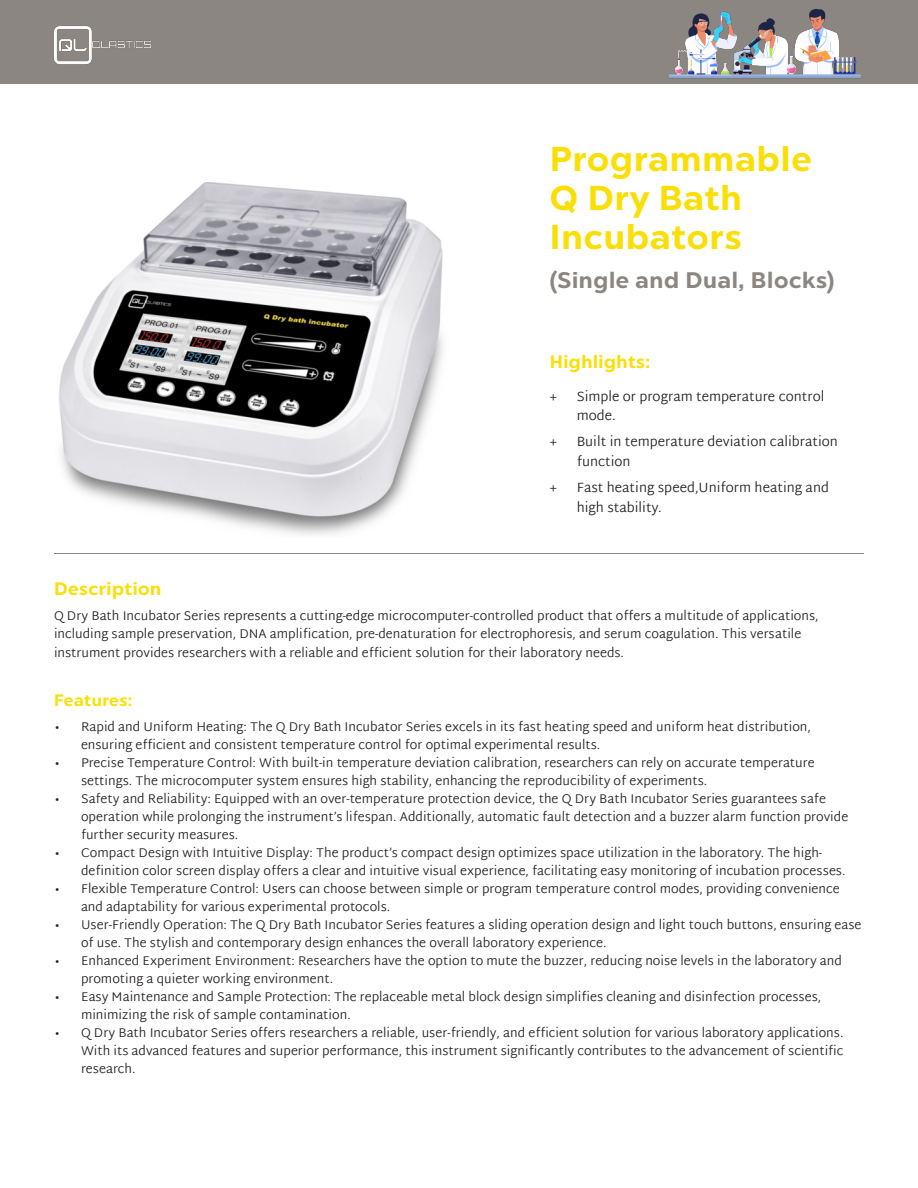
<style>
.page{position:relative;width:918px;height:1188px;background:#fff}
.page>*{position:absolute;margin:0;border:0;box-sizing:border-box;transform-origin:0 0}
.t1{font:700 34.5px/39px "Chronica Pro";letter-spacing:.03em;color:#fadf07}
.t2{font:700 22.5px "Chronica Pro";letter-spacing:.03em;color:#8b8681}
.Body_text-2{font:700 18px "Chronica Pro";letter-spacing:.03em;color:#fadf07}
.t3{font:700 16.5px "Chronica Pro";letter-spacing:.03em;color:#fadf07}
.t4{font:300 13.5px/19.5px "Martel Sans";color:#231f20}
.Body_text-2-2{font:300 12.75px/18px "Martel Sans";color:#231f20}
</style>
<div class="page">
<div style="left:0;top:0;width:918px;height:84px;background:#8b8681"></div>
<img style="left:54px;top:26px;width:97px;height:39px">
<img style="left:668px;top:9px;width:193px;height:70px">
<img style="left:59px;top:182px;width:384px;height:353px">
<hr style="left:54px;top:553px;width:810px;height:1px;background:#8b8681">
<h1 class="t1" style="left:550px;top:140px;width:263px">Programmable<br>Q Dry Bath<br>Incubators</h1>
<h1 class="t2" style="left:550px;top:267px;width:286px">(Single and Dual, Blocks)</h1>
<h1 class="Body_text-2" style="left:550px;top:350px;width:102px">Highlights:</h1>
<p class="t4" style="left:550px;top:387px;width:9px">+</p>
<p class="t4" style="left:577px;top:387px;width:249px">Simple or program temperature control mode.</p>
<p class="t4" style="left:550px;top:433px;width:9px">+</p>
<p class="t4" style="left:577px;top:433px;width:263px">Built in temperature deviation calibration function</p>
<p class="t4" style="left:550px;top:479px;width:9px">+</p>
<p class="t4" style="left:577px;top:479px;width:254px">Fast heating speed,Uniform heating and high stability.</p>
<p class="Body_text-2" style="left:54px;top:578px;width:109px">Description</p>
<p class="Body_text-2-2" style="left:54px;top:607px;width:766px">Q Dry Bath Incubator Series represents a cutting-edge microcomputer-controlled product that offers a multitude of applications, including sample preservation, DNA amplification, pre-denaturation for electrophoresis, and serum coagulation. This versatile</p>
<p class="Body_text-2-2" style="left:54px;top:645px;width:572px">instrument provides researchers with a reliable and efficient solution for their laboratory needs.</p>
<h1 class="t3" style="left:54px;top:690px;width:80px">Features:</h1>
<p class="Body_text-2-2" style="left:81px;top:718px;width:731px;text-indent:-27px">• Rapid and Uniform Heating: The Q Dry Bath Incubator Series excels in its fast heating speed and uniform heat distribution, ensuring efficient and consistent temperature control for optimal experimental results.</p>
<p class="Body_text-2-2" style="left:81px;top:754px;width:735px;text-indent:-27px">• Precise Temperature Control: With built-in temperature deviation calibration, researchers can rely on accurate temperature settings. The microcomputer system ensures high stability, enhancing the reproducibility of experiments.</p>
<p class="Body_text-2-2" style="left:81px;top:790px;width:769px;text-indent:-27px">• Safety and Reliability: Equipped with an over-temperature protection device, the Q Dry Bath Incubator Series guarantees safe operation while prolonging the instrument’s lifespan. Additionally, automatic fault detection and a buzzer alarm function provide further security measures.</p>
<p class="Body_text-2-2" style="left:81px;top:844px;width:766px;text-indent:-27px">• Compact Design with Intuitive Display: The product’s compact design optimizes space utilization in the laboratory. The high&shy;definition color screen display offers a clear and intuitive visual experience, facilitating easy monitoring of incubation processes.</p>
<p class="Body_text-2-2" style="left:81px;top:880px;width:760px;text-indent:-27px">• Flexible Temperature Control: Users can choose between simple or program temperature control modes, providing convenience and adaptability for various experimental protocols.</p>
<p class="Body_text-2-2" style="left:81px;top:916px;width:782px;text-indent:-27px">• User-Friendly Operation: The Q Dry Bath Incubator Series features a sliding operation design and light touch buttons, ensuring ease of use. The stylish and contemporary design enhances the overall laboratory experience.</p>
<p class="Body_text-2-2" style="left:81px;top:952px;width:763px;text-indent:-27px">• Enhanced Experiment Environment: Researchers have the option to mute the buzzer, reducing noise levels in the laboratory and promoting a quieter working environment.</p>
<p class="Body_text-2-2" style="left:81px;top:988px;width:742px;text-indent:-27px">• Easy Maintenance and Sample Protection: The replaceable metal block design simplifies cleaning and disinfection processes, minimizing the risk of sample contamination.</p>
<p class="Body_text-2-2" style="left:81px;top:1024px;width:764px;text-align:justify;text-indent:-27px">• Q Dry Bath Incubator Series offers researchers a reliable, user-friendly, and efficient solution for various laboratory applications.<br>With its advanced features and superior performance, this instrument significantly contributes to the advancement of scientific research.</p>
</div>
